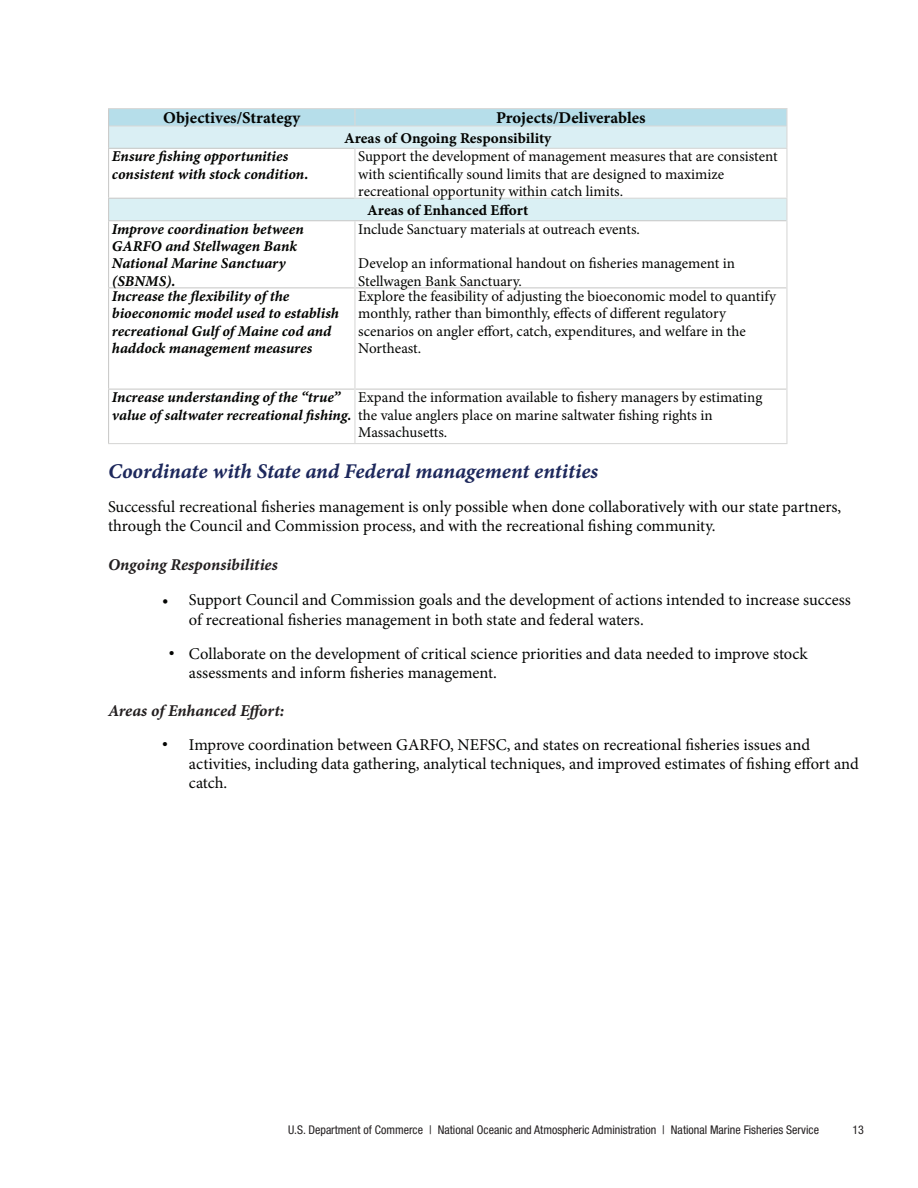
<style>
.page{position:relative;width:918px;height:1188px;background:#fff}
.page>*{position:absolute;margin:0;border:0;box-sizing:border-box;transform-origin:0 0}
.t1{font:21px "Minion Pro Bold It Capt";letter-spacing:-.005em;color:#1d285c}
.t2{font:16.5px/18.9px "Minion Pro";color:#040503}
.t3{font:16.5px "Minion Pro Bold It Capt";color:#231f20}
.t4{font:16.5px "Minion Pro Bold Capt";color:#040503}
.t5{font:15px/17.2px "Minion Pro";letter-spacing:-.005em;color:#040503}
.t6{font:15px/17.2px "Minion Pro Bold It Capt";letter-spacing:-.005em;color:#040503}
.t7{font:15px "Minion Pro Bold Capt";letter-spacing:-.005em;color:#040503}
.t8{font:condensed 12px "Helvetica Neue LT Std";color:#231f20}
.s1{font-family:"Arial"}
</style>
<div class="page">
<div style="left:109px;top:198px;width:678px;height:23px;background:#daf0f4"></div>
<hr style="left:108px;top:108px;width:247px;height:1px;background:#d9d9d8">
<hr style="left:355px;top:108px;width:433px;height:1px;background:#d9d9d8">
<hr style="left:354px;top:148px;width:434px;height:1px;background:#d9d9d8">
<hr style="left:354px;top:198px;width:434px;height:1px;background:#d9d9d8">
<hr style="left:108px;top:148px;width:246px;height:1px;background:#cccccb">
<hr style="left:108px;top:198px;width:246px;height:1px;background:#cccccb">
<hr style="left:108px;top:220px;width:247px;height:1px;background:#cccccb">
<hr style="left:355px;top:220px;width:431px;height:1px;background:#cccccb">
<hr style="left:108px;top:287px;width:246px;height:1px;background:#cccccb">
<hr style="left:356px;top:287px;width:430px;height:1px;background:#cccccb">
<hr style="left:108px;top:389px;width:246px;height:1px;background:#cccccb">
<hr style="left:356px;top:389px;width:430px;height:1px;background:#cccccb">
<hr style="left:108px;top:443px;width:247px;height:1px;background:#d9d9d8">
<hr style="left:355px;top:443px;width:433px;height:1px;background:#d9d9d8">
<hr style="left:108px;top:149px;width:1px;height:49px;background:#cccccb">
<svg style="left:108px;top:199px;width:1px;height:21px"></svg>
<hr style="left:108px;top:221px;width:1px;height:66px;background:#cccccb">
<hr style="left:108px;top:288px;width:1px;height:101px;background:#cccccb">
<hr style="left:108px;top:390px;width:1px;height:53px;background:#cccccb">
<svg style="left:108px;top:109px;width:680px;height:39px;background:#cae6ee"></svg>
<hr style="left:786px;top:126px;width:2px;height:22px;background:#d9d9d8">
<hr style="left:354px;top:149px;width:2px;height:49px;background:#d9d9d8">
<hr style="left:786px;top:149px;width:2px;height:49px;background:#d9d9d8">
<hr style="left:786px;top:199px;width:2px;height:22px;background:#d9d9d8">
<hr style="left:354px;top:221px;width:2px;height:67px;background:#d9d9d8">
<hr style="left:786px;top:221px;width:2px;height:67px;background:#d9d9d8">
<hr style="left:354px;top:288px;width:2px;height:101px;background:#d9d9d8">
<hr style="left:786px;top:288px;width:2px;height:101px;background:#d9d9d8">
<hr style="left:354px;top:389px;width:2px;height:54px;background:#d9d9d8">
<hr style="left:786px;top:389px;width:2px;height:54px;background:#d9d9d8">
<p class="t4" style="left:163px;top:106px;width:139px">Objectives/Strategy</p>
<p class="t4" style="left:496px;top:106px;width:151px">Projects/Deliverables</p>
<p class="t7" style="left:344px;top:127px;width:209px">Areas of Ongoing Responsibility</p>
<p class="t6" style="left:112px;top:148px;width:198px">Ensure fishing opportunities consistent with stock condition.</p>
<p class="t5" style="left:358px;top:148px;width:421px">Support the development of management measures that are consistent with scientifically sound limits that are designed to maximize recreational opportunity within catch limits.</p>
<p class="t7" style="left:367px;top:199px;width:162px">Areas of Enhanced Effort</p>
<p class="t6" style="left:112px;top:220px;width:193px">Improve coordination between<br>GARFO and Stellwagen Bank<br>National Marine Sanctuary (SBNMS).</p>
<p class="t5" style="left:358px;top:221px;width:283px">Include Sanctuary materials at outreach events.</p>
<p class="t5" style="left:358px;top:255px;width:378px">Develop an informational handout on fisheries management in<br>Stellwagen Bank Sanctuary.</p>
<p class="t6" style="left:112px;top:287px;width:229px">Increase the flexibility of the bioeconomic model used to establish recreational Gulf of Maine cod and haddock management measures</p>
<p class="t5" style="left:358px;top:288px;width:419px">Explore the feasibility of adjusting the bioeconomic model to quantify monthly, rather than bimonthly, effects of different regulatory scenarios on angler effort, catch, expenditures, and welfare in the Northeast.</p>
<p class="t6" style="left:112px;top:389px;width:241px">Increase understanding of the “true” value of saltwater recreational fishing.</p>
<p class="t5" style="left:358px;top:389px;width:406px">Expand the information available to fishery managers by estimating the value anglers place on marine saltwater fishing rights in<br>Massachusetts.</p>
<p class="t1" style="left:108px;top:456px;width:492px">Coordinate with State and Federal management entities</p>
<p class="t2" style="left:108px;top:498px;width:735px">Successful recreational fisheries management is only possible when done collaboratively with our state partners, through the Council and Commission process, and with the recreational fishing community.</p>
<p class="t3" style="left:108px;top:553px;width:171px">Ongoing Responsibilities</p>
<p class="t2" style="left:189px;top:590px;width:663px;line-height:19.8px;text-indent:-27px">• Support Council and Commission goals and the development of actions intended to increase success of recreational fisheries management in both state and federal waters.</p>
<p class="t2" style="left:189px;top:644px;width:620px;text-indent:-20px"><span class="s1">•</span> Collaborate on the development of critical science priorities and data needed to improve stock assessments and inform fisheries management.</p>
<p class="t3" style="left:108px;top:699px;width:178px">Areas of Enhanced Effort:</p>
<p class="t2" style="left:189px;top:736px;width:671px;text-indent:-27px"><span class="s1">•</span> Improve coordination between GARFO, NEFSC, and states on recreational fisheries issues and activities, including data gathering, analytical techniques, and improved estimates of fishing effort and catch.</p>
<p class="t8" style="left:288px;top:1123px;width:532px">U.S. Department of Commerce | National Oceanic and Atmospheric Administration | National Marine Fisheries Service</p>
<p class="t8" style="left:852px;top:1123px;width:13px">13</p>
</div>
